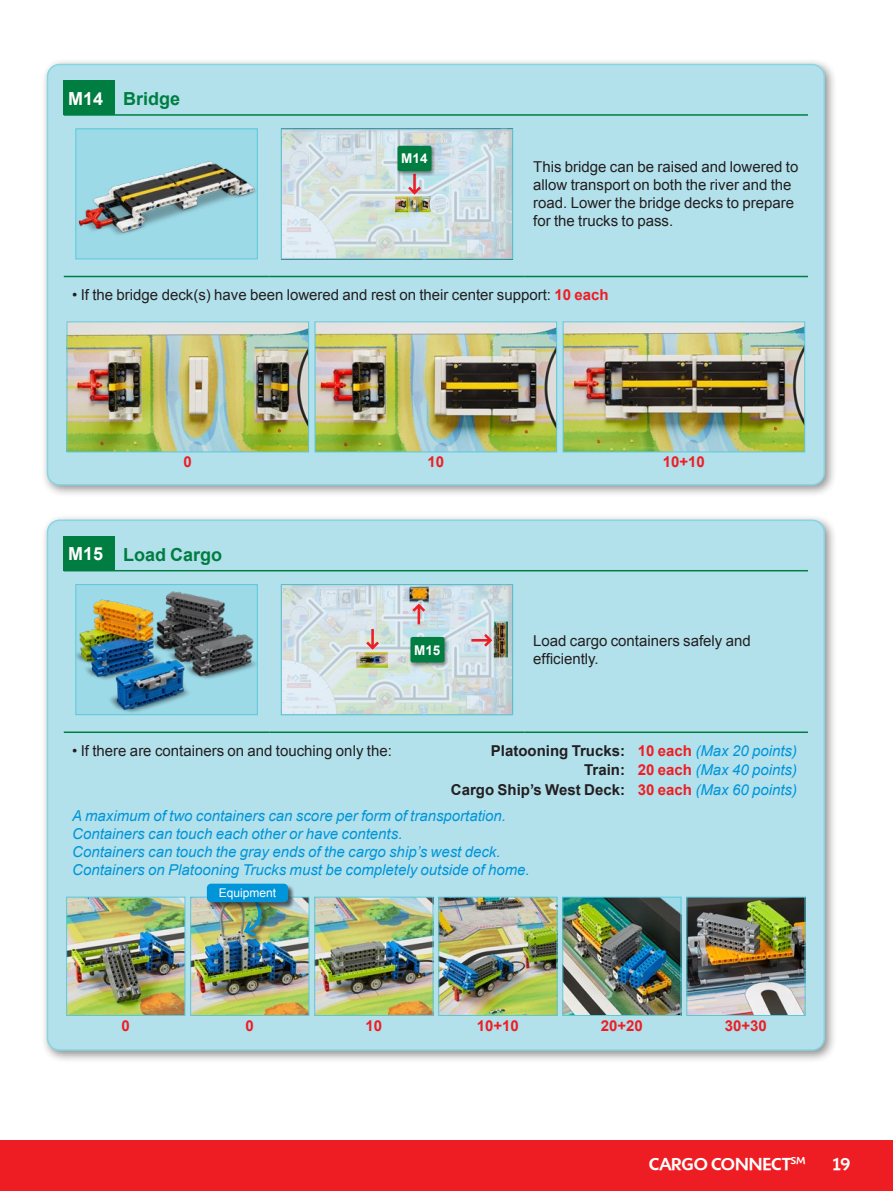
<style>
.page{position:relative;width:893px;height:1191px;background:#fff}
.page>*{position:absolute;margin:0;border:0;box-sizing:border-box;transform-origin:0 0}
.t1{font:500 18px "Shinn RR";color:#fff}
.Subheader_12{font:700 18px "Arial";color:#007d40}
.Subheader_12-2{font:700 18px "Arial";color:#fff}
.Basic_Body_10{font:15px/18px "Arial";color:#231f20}
.Requirement_text{font:italic 15px/18px "Arial";color:#0095d9}
.Mission_points_seco{font:700 15px "Arial";color:#231f20}
.Basic_Body_10__cente{font:700 15px "Arial";color:#ee1d23}
.Mission_points_seco-2{font:italic 15px "Arial";color:#0095d9}
.t2{font:700 13.5px "Arial";color:#fff}
.Body_9{font:12px "Arial";color:#fff}
.s1{font-weight:700;color:#ee1d23}
.s2{color:#ee1d23}
.s3{font-weight:400;font-style:italic;color:#0095d9}
.s4{font-weight:700;font-style:normal;color:#231f20}
.s5{font-weight:700;font-style:normal;color:#ee1d23}
</style>
<div class="page">
<div style="left:0;top:1140px;width:893px;height:51px;background:#ee1d23"></div>
<div style="left:41px;top:58px;width:796px;height:439px;background:#231f20;opacity:.5"></div>
<div style="left:48px;top:65px;width:776px;height:420px;background:#b2e1ec;border-radius:12px"></div>
<div style="left:64px;top:81px;width:51px;height:34px;background:#007d40"></div>
<hr style="left:64px;top:114px;width:51px;height:2px;background:#007d40">
<hr style="left:115px;top:114px;width:693px;height:2px;background:#007d40">
<hr style="left:64px;top:276px;width:205px;height:1px;background:#007d40">
<hr style="left:269px;top:276px;width:256px;height:1px;background:#007d40">
<hr style="left:525px;top:276px;width:283px;height:1px;background:#007d40">
<div style="left:76px;top:129px;width:181px;height:130px;background:#9ddae7"></div>
<img style="left:78px;top:161px;width:178px;height:74px">
<div style="left:75px;top:128px;width:183px;height:131px;border:1px solid #5bc8da"></div>
<svg style="left:283px;top:130px;width:228px;height:127px;background:#d1ddde"></svg>
<div style="left:395px;top:144px;width:41px;height:32px;background:#231f20;opacity:.5"></div>
<div style="left:398px;top:146px;width:33px;height:25px;background:#007d40;border-radius:2px"></div>
<div style="left:281px;top:128px;width:232px;height:131px;border:1px solid #5bc8da"></div>
<img style="left:69px;top:323px;width:238px;height:127px">
<div style="left:67px;top:321px;width:242px;height:131px;border:1px solid #5bc8da"></div>
<img style="left:317px;top:323px;width:238px;height:127px">
<div style="left:315px;top:321px;width:242px;height:131px;border:1px solid #5bc8da"></div>
<img style="left:565px;top:323px;width:238px;height:127px">
<div style="left:563px;top:321px;width:242px;height:131px;border:1px solid #5bc8da"></div>
<div style="left:47px;top:64px;width:778px;height:421px;border:2px solid #89d4e2;border-radius:12px"></div>
<div style="left:41px;top:513px;width:796px;height:550px;background:#231f20;opacity:.5"></div>
<div style="left:48px;top:520px;width:776px;height:530px;background:#b2e1ec;border-radius:12px"></div>
<div style="left:64px;top:536px;width:51px;height:34px;background:#007d40"></div>
<hr style="left:64px;top:570px;width:51px;height:1px;background:#007d40">
<hr style="left:115px;top:570px;width:693px;height:1px;background:#007d40">
<hr style="left:64px;top:731px;width:205px;height:2px;background:#007d40">
<hr style="left:269px;top:731px;width:256px;height:2px;background:#007d40">
<hr style="left:525px;top:731px;width:283px;height:2px;background:#007d40">
<img style="left:77px;top:586px;width:179px;height:127px">
<div style="left:75px;top:584px;width:183px;height:131px;border:1px solid #5bc8da"></div>
<svg style="left:283px;top:586px;width:228px;height:127px;background:#cfd9d9"></svg>
<div style="left:408px;top:635px;width:41px;height:32px;background:#231f20;opacity:.5"></div>
<div style="left:411px;top:637px;width:33px;height:25px;background:#007d40;border-radius:2px"></div>
<div style="left:281px;top:584px;width:232px;height:131px;border:1px solid #5bc8da"></div>
<img style="left:68px;top:898px;width:115px;height:115px">
<div style="left:66px;top:896px;width:119px;height:119px;border:1px solid #5bc8da"></div>
<img style="left:192px;top:898px;width:115px;height:115px">
<div style="left:190px;top:896px;width:119px;height:119px;border:1px solid #5bc8da"></div>
<img style="left:316px;top:898px;width:115px;height:115px">
<div style="left:314px;top:896px;width:119px;height:119px;border:1px solid #5bc8da"></div>
<img style="left:440px;top:898px;width:115px;height:115px">
<div style="left:438px;top:896px;width:119px;height:119px;border:1px solid #5bc8da"></div>
<img style="left:564px;top:898px;width:115px;height:115px">
<div style="left:562px;top:896px;width:119px;height:119px;border:1px solid #5bc8da"></div>
<img style="left:688px;top:898px;width:115px;height:115px">
<div style="left:686px;top:896px;width:119px;height:119px;border:1px solid #5bc8da"></div>
<div style="left:244px;top:899px;width:24px;height:44px;background:#231f20;opacity:.7"></div>
<svg style="left:242px;top:909px;width:22px;height:29px"></svg>
<div style="left:207px;top:884px;width:88px;height:25px;background:#231f20;opacity:.7"></div>
<div style="left:207px;top:883px;width:81px;height:19px;background:#0095d9;border-radius:4px"></div>
<p class="Subheader_12-2" style="left:68px;top:86px;width:37px">M14</p>
<p class="Subheader_12" style="left:123px;top:87px;width:59px">Bridge</p>
<p class="t2" style="left:401px;top:150px;width:28px">M14</p>
<p class="Basic_Body_10" style="left:533px;top:158px;width:267px">This bridge can be raised and lowered to allow transport on both the river and the road. Lower the bridge decks to prepare for the trucks to pass.</p>
<p class="Basic_Body_10" style="left:72px;top:286px;width:538px">• If the bridge deck(s) have been lowered and rest on their center support: <span class="s1">10 each</span></p>
<p class="Basic_Body_10__cente" style="left:184px;top:452px;width:10px">0</p>
<p class="Basic_Body_10__cente" style="left:427px;top:452px;width:18px">10</p>
<p class="Basic_Body_10__cente" style="left:663px;top:452px;width:44px">10+10</p>
<p class="Subheader_12-2" style="left:68px;top:542px;width:37px">M15</p>
<p class="Subheader_12" style="left:123px;top:542px;width:100px">Load Cargo</p>
<p class="t2" style="left:414px;top:641px;width:28px">M15</p>
<p class="Basic_Body_10" style="left:533px;top:632px;width:219px">Load cargo containers safely and efficiently.</p>
<p class="Basic_Body_10" style="left:72px;top:742px;width:321px">• If there are containers on and touching only the:</p>
<p class="Mission_points_seco" style="left:491px;top:741px;width:308px">Platooning Trucks: <span class="s2">10 each</span> <span class="s3">(Max 20 points)</span></p>
<p class="Mission_points_seco-2" style="left:584px;top:760px;width:214px"><span class="s4">Train:</span> <span class="s5">20 each</span> (Max 40 points)</p>
<p class="Mission_points_seco" style="left:451px;top:780px;width:348px">Cargo Ship’s West Deck: <span class="s2">30 each</span> <span class="s3">(Max 60 points)</span></p>
<p class="Requirement_text" style="left:72px;top:807px;width:459px">A maximum of two containers can score per form of transportation.<br>Containers can touch each other or have contents.<br>Containers can touch the gray ends of the cargo ship’s west deck.<br>Containers on Platooning Trucks must be completely outside of home.</p>
<p class="Body_9" style="left:219px;top:884px;width:59px">Equipment</p>
<p class="Basic_Body_10__cente" style="left:122px;top:1016px;width:10px">0</p>
<p class="Basic_Body_10__cente" style="left:246px;top:1016px;width:10px">0</p>
<p class="Basic_Body_10__cente" style="left:365px;top:1016px;width:18px">10</p>
<p class="Basic_Body_10__cente" style="left:477px;top:1016px;width:44px">10+10</p>
<p class="Basic_Body_10__cente" style="left:601px;top:1016px;width:44px">20+20</p>
<p class="Basic_Body_10__cente" style="left:725px;top:1016px;width:44px">30+30</p>
<p class="t1" style="left:649px;top:1152px;width:158px">CARGO CONNECT<sup>SM</sup></p>
<p class="t1" style="left:833px;top:1152px;width:19px">19</p>
</div>
